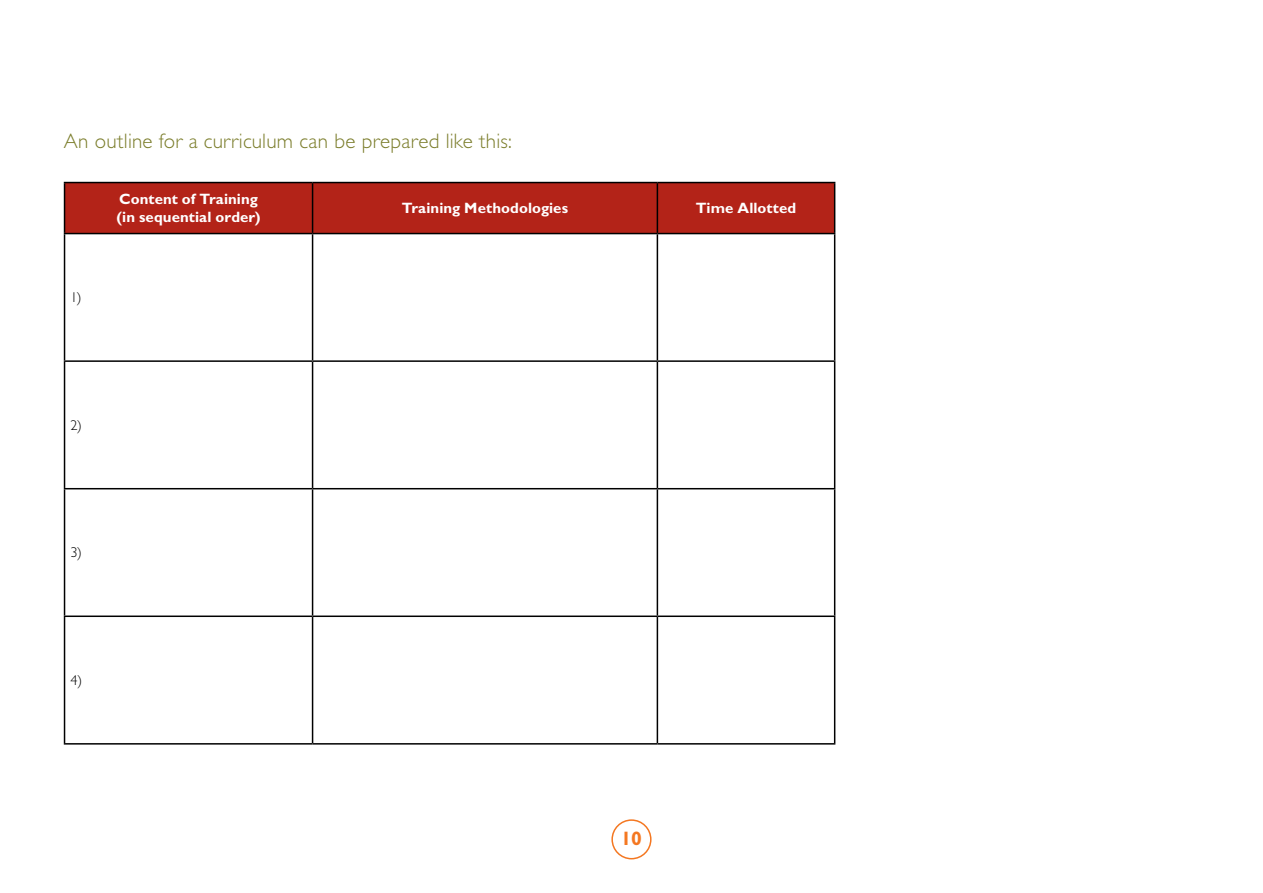
<style>
.page{position:relative;width:1263px;height:893px;background:#fff}
.page>*{position:absolute;margin:0;border:0;box-sizing:border-box;transform-origin:0 0}
.t1{font:300 21px "Gill Sans Std";letter-spacing:.01em;color:#7b7d2b}
.t2{font:700 19.5px "Gill Sans Std";color:#f47721}
.t3{font:700 15px/18px "Gill Sans Std";letter-spacing:.005em;color:#fff}
.t4{font:300 14.25px "Gill Sans Std";color:#000}
</style>
<div class="page">
<div style="left:611px;top:819px;width:40px;height:40px;border:2px solid #f47721;border-radius:50%"></div>
<div style="left:65px;top:183px;width:769px;height:50px;background:#b32318"></div>
<hr style="left:64px;top:182px;width:249px;height:1px;background:#000">
<hr style="left:64px;top:183px;width:1px;height:50px;background:#000">
<hr style="left:313px;top:182px;width:344px;height:1px;background:#000">
<hr style="left:312px;top:183px;width:1px;height:50px;background:#000">
<hr style="left:657px;top:182px;width:178px;height:1px;background:#000">
<hr style="left:657px;top:183px;width:1px;height:50px;background:#000">
<hr style="left:834px;top:183px;width:1px;height:50px;background:#000">
<hr style="left:64px;top:233px;width:249px;height:1px;background:#000">
<hr style="left:64px;top:234px;width:1px;height:126px;background:#000">
<hr style="left:313px;top:233px;width:344px;height:1px;background:#000">
<hr style="left:312px;top:234px;width:1px;height:126px;background:#000">
<hr style="left:657px;top:233px;width:178px;height:1px;background:#000">
<hr style="left:657px;top:234px;width:1px;height:126px;background:#000">
<hr style="left:834px;top:234px;width:1px;height:126px;background:#000">
<hr style="left:64px;top:360px;width:249px;height:2px;background:#000">
<hr style="left:64px;top:362px;width:1px;height:126px;background:#000">
<hr style="left:313px;top:360px;width:344px;height:2px;background:#000">
<hr style="left:312px;top:362px;width:1px;height:126px;background:#000">
<hr style="left:657px;top:360px;width:178px;height:2px;background:#000">
<hr style="left:657px;top:362px;width:1px;height:126px;background:#000">
<hr style="left:834px;top:362px;width:1px;height:126px;background:#000">
<hr style="left:64px;top:488px;width:249px;height:1px;background:#000">
<hr style="left:64px;top:489px;width:1px;height:126px;background:#000">
<hr style="left:313px;top:488px;width:344px;height:1px;background:#000">
<hr style="left:312px;top:489px;width:1px;height:126px;background:#000">
<hr style="left:657px;top:488px;width:178px;height:1px;background:#000">
<hr style="left:657px;top:489px;width:1px;height:126px;background:#000">
<hr style="left:834px;top:489px;width:1px;height:126px;background:#000">
<hr style="left:64px;top:615px;width:249px;height:2px;background:#000">
<hr style="left:64px;top:617px;width:1px;height:126px;background:#000">
<hr style="left:313px;top:615px;width:344px;height:2px;background:#000">
<hr style="left:312px;top:617px;width:1px;height:126px;background:#000">
<hr style="left:657px;top:615px;width:178px;height:2px;background:#000">
<hr style="left:657px;top:617px;width:1px;height:126px;background:#000">
<hr style="left:834px;top:617px;width:1px;height:126px;background:#000">
<hr style="left:64px;top:743px;width:249px;height:2px;background:#000">
<hr style="left:313px;top:743px;width:344px;height:2px;background:#000">
<hr style="left:657px;top:743px;width:178px;height:2px;background:#000">
<h1 class="t1" style="left:64px;top:129px;width:449px">An outline for a curriculum can be prepared like this:</h1>
<p class="t4" style="left:71px;top:289px;width:12px">1)</p>
<p class="t3" style="left:116px;top:190px;width:146px">Content of Training (in sequential order)</p>
<p class="t3" style="left:402px;top:199px;width:168px">Training Methodologies</p>
<p class="t3" style="left:696px;top:199px;width:102px">Time Allotted</p>
<p class="t4" style="left:71px;top:417px;width:13px">2)</p>
<p class="t4" style="left:71px;top:545px;width:13px">3)</p>
<p class="t4" style="left:71px;top:672px;width:13px">4)</p>
<h2 class="t2" style="left:621px;top:827px;width:23px">10</h2>
</div>
